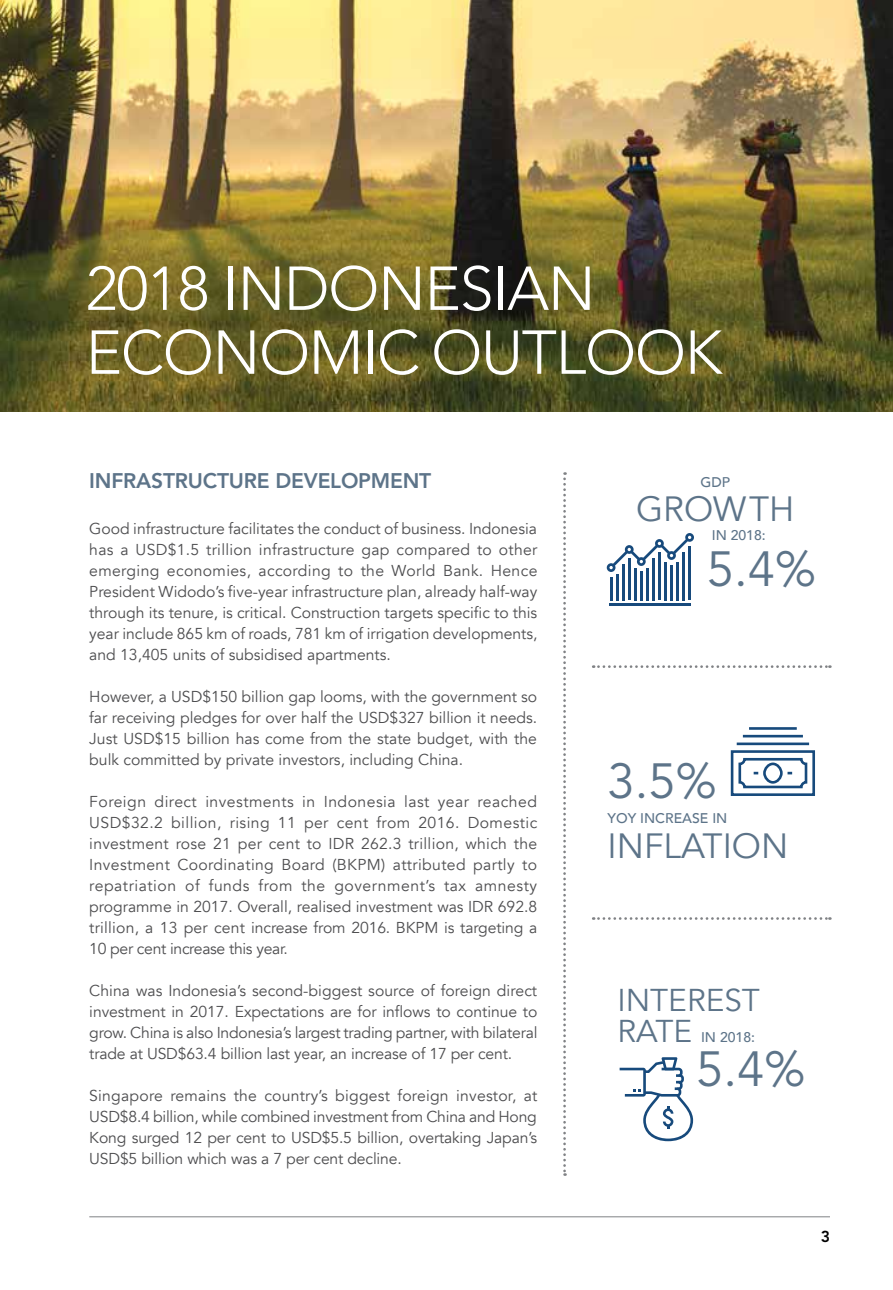
<style>
.page{position:relative;width:893px;height:1290px;background:#fff}
.page>*{position:absolute;margin:0;border:0;box-sizing:border-box;transform-origin:0 0}
.t1{font:300 61.25px/63.9px "Avenir LT Std";letter-spacing:-.02em;color:#fff}
.t2{font:49px "Avenir LT Std";color:#5d7489}
.t3{font:35px "Avenir";color:#5d7489}
.t4{font:31.5px/31.5px "Avenir";color:#5d7489}
.t5{font:800 21px "Avenir LT Std";letter-spacing:-.01em;color:#5d7489}
.t6{font:15.75px/21px "Avenir";letter-spacing:-.01em;color:#4d4d4f;text-align:justify}
.t7{font:800 15.75px "Avenir LT Std";color:#000}
.t8{font:500 14px "Avenir";color:#5d7489}
</style>
<div class="page">
<img style="left:0;top:0;width:893px;height:412px">
<svg style="left:563px;top:472px;width:3px;height:704px"></svg>
<svg style="left:593px;top:665px;width:237px;height:3px"></svg>
<svg style="left:593px;top:917px;width:237px;height:3px"></svg>
<svg style="left:620px;top:1057px;width:73px;height:84px"></svg>
<hr style="left:610px;top:603px;width:81px;height:3px;background:#174a7c">
<hr style="left:610px;top:577px;width:2px;height:23px;background:#174a7c">
<hr style="left:616px;top:574px;width:2px;height:26px;background:#174a7c">
<hr style="left:622px;top:564px;width:3px;height:36px;background:#174a7c">
<hr style="left:628px;top:558px;width:3px;height:42px;background:#174a7c">
<hr style="left:634px;top:568px;width:3px;height:32px;background:#174a7c">
<hr style="left:640px;top:571px;width:3px;height:29px;background:#174a7c">
<hr style="left:646px;top:568px;width:3px;height:32px;background:#174a7c">
<hr style="left:652px;top:558px;width:3px;height:42px;background:#174a7c">
<hr style="left:658px;top:552px;width:3px;height:48px;background:#174a7c">
<hr style="left:664px;top:562px;width:3px;height:38px;background:#174a7c">
<hr style="left:670px;top:564px;width:3px;height:36px;background:#174a7c">
<hr style="left:676px;top:562px;width:3px;height:38px;background:#174a7c">
<hr style="left:682px;top:552px;width:3px;height:48px;background:#174a7c">
<hr style="left:688px;top:546px;width:3px;height:54px;background:#174a7c">
<svg style="left:607px;top:533px;width:87px;height:39px"></svg>
<div style="left:731px;top:750px;width:84px;height:46px;background:#fff;border:3px solid #174a7c"></div>
<svg style="left:738px;top:757px;width:70px;height:32px"></svg>
<div style="left:764px;top:764px;width:17px;height:18px;background:#fff;border-radius:50%"></div>
<div style="left:763px;top:762px;width:20px;height:22px;border:3px solid #174a7c;border-radius:50%"></div>
<hr style="left:737px;top:742px;width:72px;height:3px;background:#174a7c">
<hr style="left:743px;top:735px;width:60px;height:2px;background:#174a7c">
<hr style="left:749px;top:727px;width:48px;height:3px;background:#174a7c">
<hr style="left:89px;top:1216px;width:741px;height:1px;background:#808285">
<h1 class="t1" style="left:86px;top:257px;width:638px">2018 INDONESIAN<br>ECONOMIC OUTLOOK</h1>
<h3 class="t5" style="left:89px;top:468px;width:344px">INFRASTRUCTURE DEVELOPMENT</h3>
<p class="t6" style="left:89px;top:518px;width:450px">Good infrastructure facilitates the conduct of business. Indonesia has a USD$1.5 trillion infrastructure gap compared to other emerging economies, according to the World Bank. Hence President Widodo’s five-year infrastructure plan, already half-way through its tenure, is critical. Construction targets specific to this year include 865 km of roads, 781 km of irrigation developments, and 13,405 units of subsidised apartments.</p>
<p class="t6" style="left:89px;top:686px;width:449px">However, a USD$150 billion gap looms, with the government so far receiving pledges for over half the USD$327 billion it needs.<br>Just USD$15 billion has come from the state budget, with the bulk committed by private investors, including China.</p>
<p class="t6" style="left:89px;top:791px;width:450px">Foreign direct investments in Indonesia last year reached USD$32.2 billion, rising 11 per cent from 2016. Domestic investment rose 21 per cent to IDR 262.3 trillion, which the Investment Coordinating Board (BKPM) attributed partly to repatriation of funds from the government’s tax amnesty programme in 2017. Overall, realised investment was IDR 692.8 trillion, a 13 per cent increase from 2016. BKPM is targeting a 10 per cent increase this year.</p>
<p class="t6" style="left:89px;top:980px;width:450px">China was Indonesia’s second-biggest source of foreign direct investment in 2017. Expectations are for inflows to continue to grow. China is also Indonesia’s largest trading partner, with bilateral trade at USD$63.4 billion last year, an increase of 17 per cent.</p>
<p class="t6" style="left:89px;top:1085px;width:450px">Singapore remains the country’s biggest foreign investor, at USD$8.4 billion, while combined investment from China and Hong Kong surged 12 per cent to USD$5.5 billion, overtaking Japan’s USD$5 billion which was a 7 per cent decline.</p>
<p class="t8" style="left:700px;top:470px;width:31px">GDP</p>
<h3 class="t3" style="left:636px;top:488px;width:160px">GROWTH</h3>
<h2 class="t2" style="left:707px;top:541px;width:110px">5.4%</h2>
<p class="t8" style="left:712px;top:523px;width:55px">IN 2018:</p>
<h2 class="t2" style="left:608px;top:753px;width:110px">3.5%</h2>
<p class="t8" style="left:608px;top:806px;width:121px">YOY INCREASE IN</p>
<h3 class="t3" style="left:608px;top:825px;width:182px">INFLATION</h3>
<h3 class="t4" style="left:617px;top:984px;width:144px">INTEREST<br>RATE</h3>
<p class="t8" style="left:701px;top:1025px;width:55px">IN 2018:</p>
<h2 class="t2" style="left:696px;top:1041px;width:110px">5.4%</h2>
<p class="t7" style="left:821px;top:1227px;width:11px">3</p>
</div>
